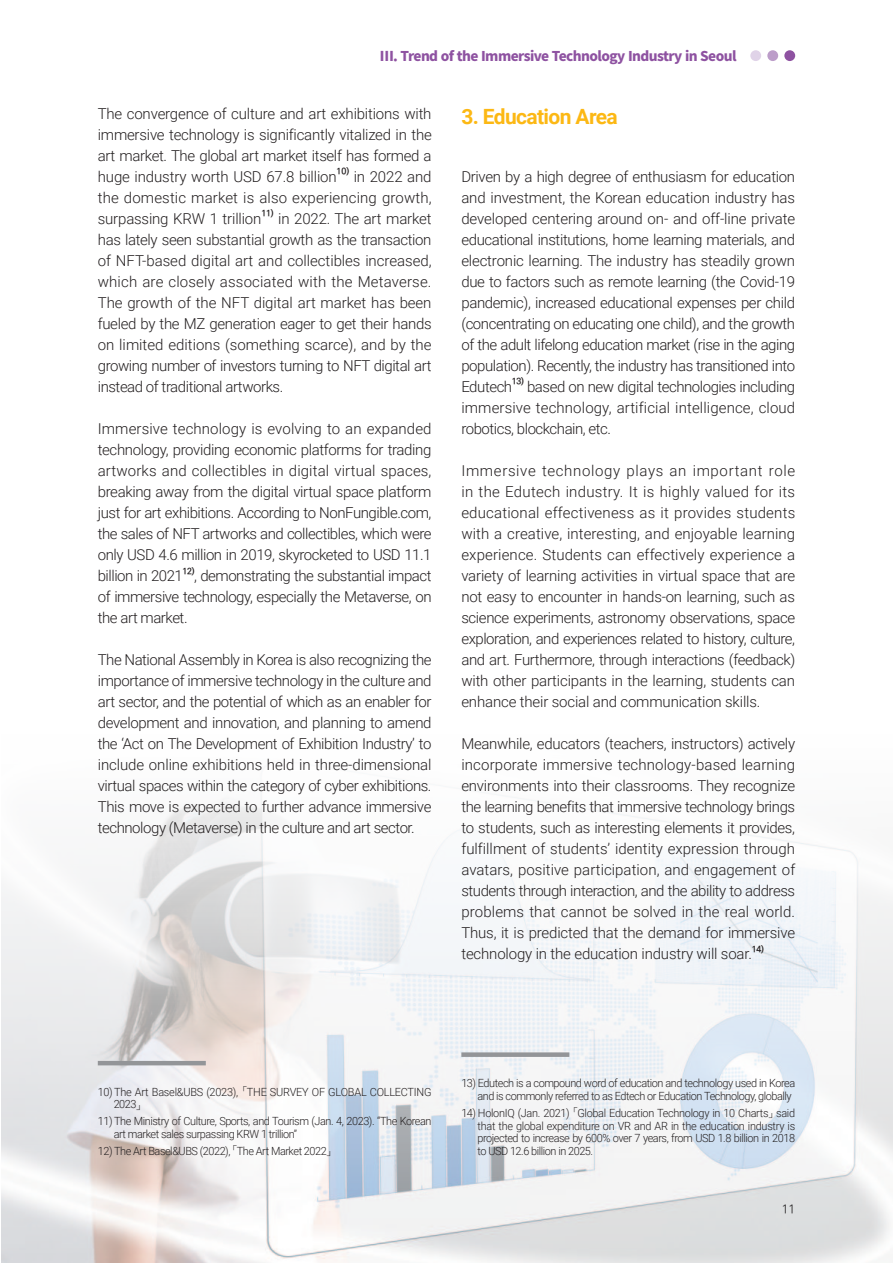
<style>
.page{position:relative;width:893px;height:1263px;background:#fff}
.page>*{position:absolute;margin:0;border:0;box-sizing:border-box;transform-origin:0 0}
.t1{font:700 21px "Roboto";letter-spacing:-.03em;color:#fcb814}
.t2{font:300 15px/21px "Roboto";letter-spacing:-.03em;color:#231f20;text-align:justify}
.t3{font:900 13.5px "Noto Sans CJ Kkr";letter-spacing:-.045em;color:#8e52a1}
.t4{font:12px "Ko Pub World Dotum PL";color:#231f20}
.t5{font:300 11.25px/12.8px "Roboto";letter-spacing:-.04em;color:#231f20}
.t6{font:300 11.25px/12.8px "Roboto";letter-spacing:-.02em;color:#231f20}
.t7{font:8.7px "Ko Pub World Dotum PB";letter-spacing:-.03em;color:#231f20}
.s1{font-family:"Ko Pub Dotum"}
</style>
<div class="page">
<div style="left:784px;top:50px;width:11px;height:11px;background:#8e52a1;border-radius:50%"></div>
<div style="left:767px;top:50px;width:11px;height:11px;background:#bc9dc9;border-radius:50%"></div>
<div style="left:750px;top:50px;width:11px;height:11px;background:#e0d3e8;border-radius:50%"></div>
<img style="left:1px;top:789px;width:892px;height:474px">
<hr style="left:98px;top:1061px;width:108px;height:4px;background:#939598">
<div style="left:461px;top:1052px;width:108px;height:5px;background:#939598"></div>
<p class="t3" style="left:380px;top:48px;width:358px">Ⅲ. Trend of the Immersive Technology Industry in Seoul</p>
<p class="t2" style="left:98px;top:104px;width:335px">The convergence of culture and art exhibitions with immersive technology is significantly vitalized in the art market. The global art market itself has formed a huge industry worth USD 67.8 billion</p>
<p class="t7" style="left:337px;top:165px;width:14px">10)</p>
<p class="t2" style="left:98px;top:167px;width:335px;text-indent:256px">in 2022 and the domestic market is also experiencing growth, surpassing KRW 1 trillion</p>
<p class="t7" style="left:261px;top:207px;width:14px">11)</p>
<p class="t2" style="left:98px;top:209px;width:335px;text-indent:180px">in 2022. The art market has lately seen substantial growth as the transaction of NFT-based digital art and collectibles increased, which are closely associated with the Metaverse.<br>The growth of the NFT digital art market has been fueled by the MZ generation eager to get their hands on limited editions (something scarce), and by the growing number of investors turning to NFT digital art instead of traditional artworks.</p>
<p class="t2" style="left:98px;top:419px;width:335px">Immersive technology is evolving to an expanded technology, providing economic platforms for trading artworks and collectibles in digital virtual spaces, breaking away from the digital virtual space platform just for art exhibitions. According to NonFungible.com, the sales of NFT artworks and collectibles, which were only USD 4.6 million in 2019, skyrocketed to USD 11.1 billion in 2021</p>
<p class="t7" style="left:182px;top:564px;width:14px">12)</p>
<p class="t2" style="left:98px;top:566px;width:335px;text-indent:96px">, demonstrating the substantial impact of immersive technology, especially the Metaverse, on the art market.</p>
<p class="t2" style="left:98px;top:650px;width:335px">The National Assembly in Korea is also recognizing the importance of immersive technology in the culture and art sector, and the potential of which as an enabler for development and innovation, and planning to amend the ‘Act on The Development of Exhibition Industry’ to include online exhibitions held in three-dimensional virtual spaces within the category of cyber exhibitions.<br>This move is expected to further advance immersive technology (Metaverse) in the culture and art sector.</p>
<h1 class="t1" style="left:461px;top:108px;width:158px">3. Education Area</h1>
<p class="t2" style="left:461px;top:167px;width:335px">Driven by a high degree of enthusiasm for education and investment, the Korean education industry has developed centering around on- and off-line private educational institutions, home learning materials, and electronic learning. The industry has steadily grown due to factors such as remote learning (the Covid-19 pandemic), increased educational expenses per child (concentrating on educating one child), and the growth of the adult lifelong education market (rise in the aging population). Recently, the industry has transitioned into Edutech</p>
<p class="t7" style="left:512px;top:375px;width:14px">13)</p>
<p class="t2" style="left:461px;top:377px;width:335px;text-indent:66px">based on new digital technologies including immersive technology, artificial intelligence, cloud robotics, blockchain, etc.</p>
<p class="t2" style="left:461px;top:461px;width:335px">Immersive technology plays an important role in the Edutech industry. It is highly valued for its educational effectiveness as it provides students with a creative, interesting, and enjoyable learning experience. Students can effectively experience a variety of learning activities in virtual space that are not easy to encounter in hands-on learning, such as science experiments, astronomy observations, space exploration, and experiences related to history, culture, and art. Furthermore, through interactions (feedback) with other participants in the learning, students can enhance their social and communication skills.</p>
<p class="t2" style="left:461px;top:734px;width:335px">Meanwhile, educators (teachers, instructors) actively incorporate immersive technology-based learning environments into their classrooms. They recognize the learning benefits that immersive technology brings to students, such as interesting elements it provides, fulfillment of students’ identity expression through avatars, positive participation, and engagement of students through interaction, and the ability to address problems that cannot be solved in the real world.<br>Thus, it is predicted that the demand for immersive technology in the education industry will soar.</p>
<p class="t7" style="left:752px;top:942px;width:14px">14)</p>
<p class="t6" style="left:114px;top:1086px;width:319px;text-indent:-16px">10) The Art Basel&amp;UBS (2023), <span class="s1">「</span>THE SURVEY OF GLOBAL COLLECTING<br>2023<span class="s1">」</span></p>
<p class="t5" style="left:114px;top:1116px;width:319px;text-indent:-16px">11) The Ministry of Culture, Sports, and Tourism (Jan. 4, 2023). “The Korean art market sales surpassing KRW 1 trillion”</p>
<p class="t5" style="left:98px;top:1145px;width:235px">12) The Art Basel&amp;UBS (2022), <span class="s1">「</span>The Art Market 2022<span class="s1">」</span></p>
<p class="t5" style="left:477px;top:1077px;width:319px;text-indent:-16px">13) Edutech is a compound word of education and technology used in Korea and is commonly referred to as Edtech or Education Technology, globally</p>
<p class="t5" style="left:477px;top:1107px;width:319px;text-align:justify;text-indent:-16px">14) HolonIQ (Jan. 2021) <span class="s1">「</span>Global Education Technology in 10 Charts<span class="s1">」</span> said that the global expenditure on VR and AR in the education industry is projected to increase by 600% over 7 years, from USD 1.8 billion in 2018 to USD 12.6 billion in 2025.</p>
<p class="t4" style="left:782px;top:1201px;width:15px">11</p>
</div>
